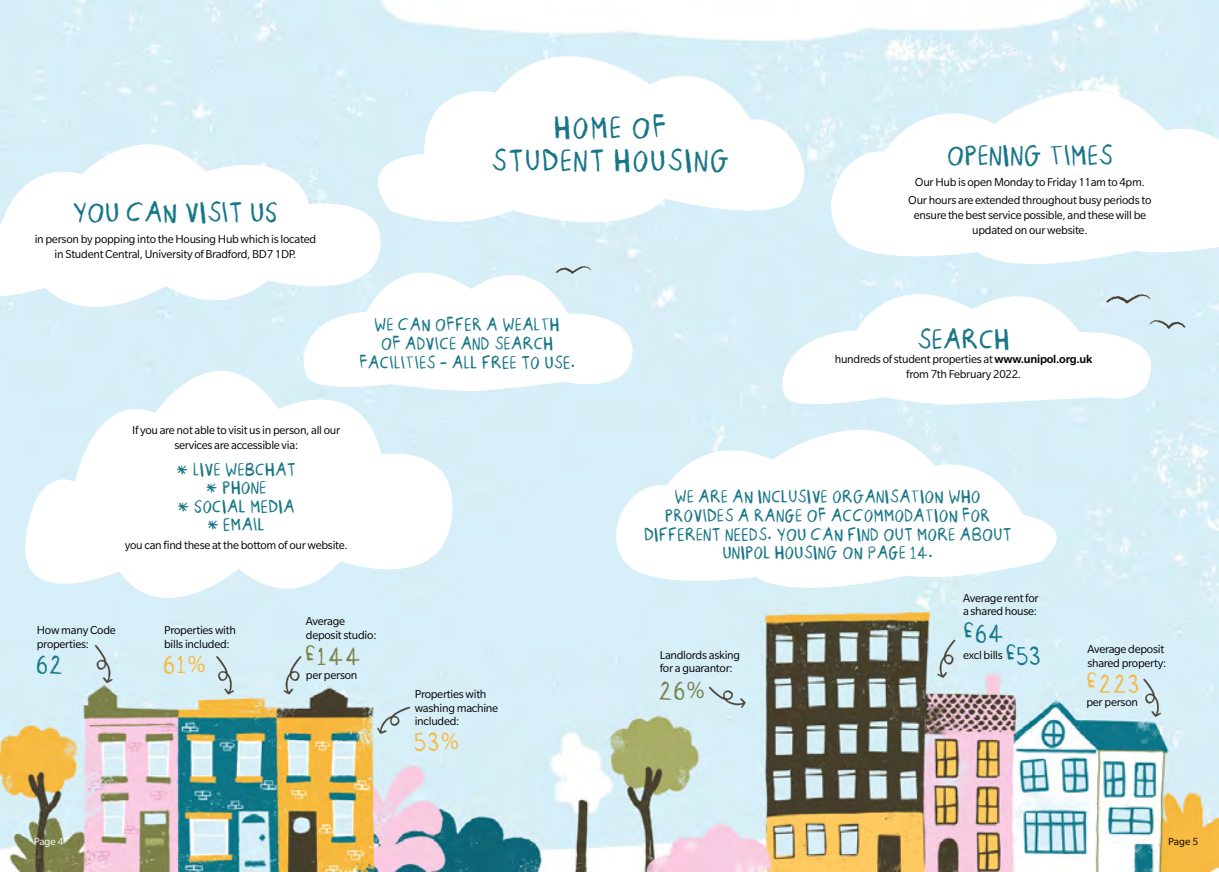
<style>
.page{position:relative;width:1219px;height:872px;background:#fff}
.page>*{position:absolute;margin:0;border:0;box-sizing:border-box;transform-origin:0 0}
.t1{font:30px/32.5px "Megdobbynfont";letter-spacing:.02em;color:#177687;text-align:center}
.t2{font:27.5px "Megdobbynfont";letter-spacing:-.02em;color:#177687}
.t3{font:24.88px "Megdobbynfont";letter-spacing:.02em;color:#f7b940}
.t4{font:24.88px "Megdobbynfont";color:#7b824a}
.t5{font:24.88px "Megdobbynfont";color:#177687}
.t6{font:17.5px/18.8px "Megdobbynfont";letter-spacing:-.02em;color:#177687;text-align:center}
.t7{font:12.5px/13.8px "Slate Pro";letter-spacing:-.02em;color:#000}
.t8{font:11.25px "Slate Pro";color:#fff}
.t9{font:11.25px "Slate Pro";color:#000}
.s1{font-weight:500}
.s2{font-family:"Slate Pro"}
.s3{font-family:"Megdobbynfont";font-size:24.88px;color:#177687}
</style>
<div class="page">
<img style="left:0;top:0;width:1219px;height:872px">
<svg style="left:353px;top:56px;width:461px;height:185px"></svg>
<svg style="left:0;top:139px;width:381px;height:176px"></svg>
<svg style="left:805px;top:255px;width:11px;height:15px"></svg>
<svg style="left:816px;top:87px;width:403px;height:183px"></svg>
<svg style="left:805px;top:79px;width:414px;height:8px;background:#d9eff7"></svg>
<svg style="left:298px;top:257px;width:337px;height:73px"></svg>
<svg style="left:298px;top:330px;width:349px;height:73px"></svg>
<svg style="left:556px;top:266px;width:36px;height:8px"></svg>
<svg style="left:782px;top:281px;width:372px;height:123px"></svg>
<svg style="left:838px;top:281px;width:354px;height:3px"></svg>
<svg style="left:1106px;top:294px;width:45px;height:9px"></svg>
<svg style="left:1149px;top:320px;width:37px;height:10px"></svg>
<svg style="left:22px;top:360px;width:430px;height:272px"></svg>
<svg style="left:216px;top:656px;width:18px;height:38px"></svg>
<svg style="left:1143px;top:678px;width:18px;height:39px"></svg>
<svg style="left:709px;top:686px;width:37px;height:22px"></svg>
<svg style="left:284px;top:656px;width:17px;height:38px"></svg>
<svg style="left:377px;top:706px;width:33px;height:28px"></svg>
<svg style="left:95px;top:645px;width:18px;height:38px"></svg>
<svg style="left:609px;top:428px;width:450px;height:174px"></svg>
<svg style="left:1034px;top:428px;width:25px;height:55px"></svg>
<svg style="left:938px;top:639px;width:17px;height:39px"></svg>
<h2 class="t2" style="left:73px;top:199px;width:207px">YOU CAN VISIT US</h2>
<p class="t7" style="left:35px;top:232px;width:283px;line-height:15px;text-align:center">in person by popping into the Housing Hub which is located in Student Central, University of Bradford, BD7 1DP.</p>
<h1 class="t1" style="left:491px;top:113px;width:240px">HOME OF<br>STUDENT HOUSING</h1>
<h3 class="t6" style="left:359px;top:316px;width:218px">WE CAN OFFER A WEALTH<br>OF ADVICE AND SEARCH<br>FACILITIES - ALL FREE TO USE.</h3>
<h2 class="t2" style="left:946px;top:142px;width:168px">OPENING TIMES</h2>
<p class="t7" style="left:908px;top:173px;width:245px;line-height:18.5px;text-align:center">Our Hub is open Monday to Friday 11am to 4pm.<br>Our hours are extended throughout busy periods to</p>
<p class="t7" style="left:914px;top:208px;width:234px;line-height:15px;text-align:center">ensure the best service possible, and these will be updated on our website.</p>
<h2 class="t2" style="left:917px;top:326px;width:95px">SEARCH</h2>
<p class="t7" style="left:835px;top:352px;width:259px;line-height:15px;text-align:center">hundreds of student properties at <span class="s1">www.unipol.org.uk </span>from 7th February 2022.</p>
<p class="t7" style="left:132px;top:422px;width:210px;line-height:15px;text-align:center">If you are not able to visit us in person, all our services are accessible via:</p>
<h3 class="t6" style="left:177px;top:460px;width:121px">* LIVE WEBCHAT * PHONE<br>* SOCIAL MEDIA * EMAIL</h3>
<p class="t7" style="left:125px;top:538px;width:225px">you can find these at the bottom of our website.</p>
<p class="t7" style="left:37px;top:623px;width:80px">How many Code properties:</p>
<p class="t7" style="left:164px;top:623px;width:73px">Properties with bills included:</p>
<p class="t7" style="left:306px;top:614px;width:72px">Average deposit studio:</p>
<p class="t7" style="left:306px;top:668px;width:53px">per person</p>
<h3 class="t5" style="left:36px;top:652px;width:29px">62</h3>
<h3 class="t3" style="left:163px;top:652px;width:45px">61<span class="s2">%</span></h3>
<h3 class="t4" style="left:305px;top:644px;width:58px">£144</h3>
<p class="t7" style="left:415px;top:687px;width:85px">Properties with washing machine included:</p>
<h3 class="t3" style="left:413px;top:729px;width:47px">53<span class="s2">%</span></h3>
<h3 class="t6" style="left:644px;top:488px;width:369px">WE ARE AN INCLUSIVE ORGANISATION WHO PROVIDES A RANGE OF ACCOMMODATION FOR DIFFERENT NEEDS. YOU CAN FIND OUT MORE ABOUT UNIPOL HOUSING ON PAGE 14.</h3>
<p class="t7" style="left:963px;top:591px;width:77px">Average rent for a shared house:</p>
<h3 class="t5" style="left:963px;top:620px;width:43px">£64</h3>
<p class="t7" style="left:963px;top:648px;width:80px">excl bills <span class="s3">£53</span></p>
<p class="t7" style="left:660px;top:647px;width:82px">Landlords asking for a guarantor:</p>
<p class="t7" style="left:1087px;top:642px;width:80px">Average deposit shared property:</p>
<h3 class="t4" style="left:659px;top:678px;width:48px">26<span class="s2">%</span></h3>
<h3 class="t3" style="left:1086px;top:670px;width:55px">£223</h3>
<p class="t7" style="left:1086px;top:694px;width:53px">per person</p>
<p class="t8" style="left:34px;top:835px;width:31px">Page 4</p>
<p class="t9" style="left:1168px;top:835px;width:31px">Page 5</p>
</div>
